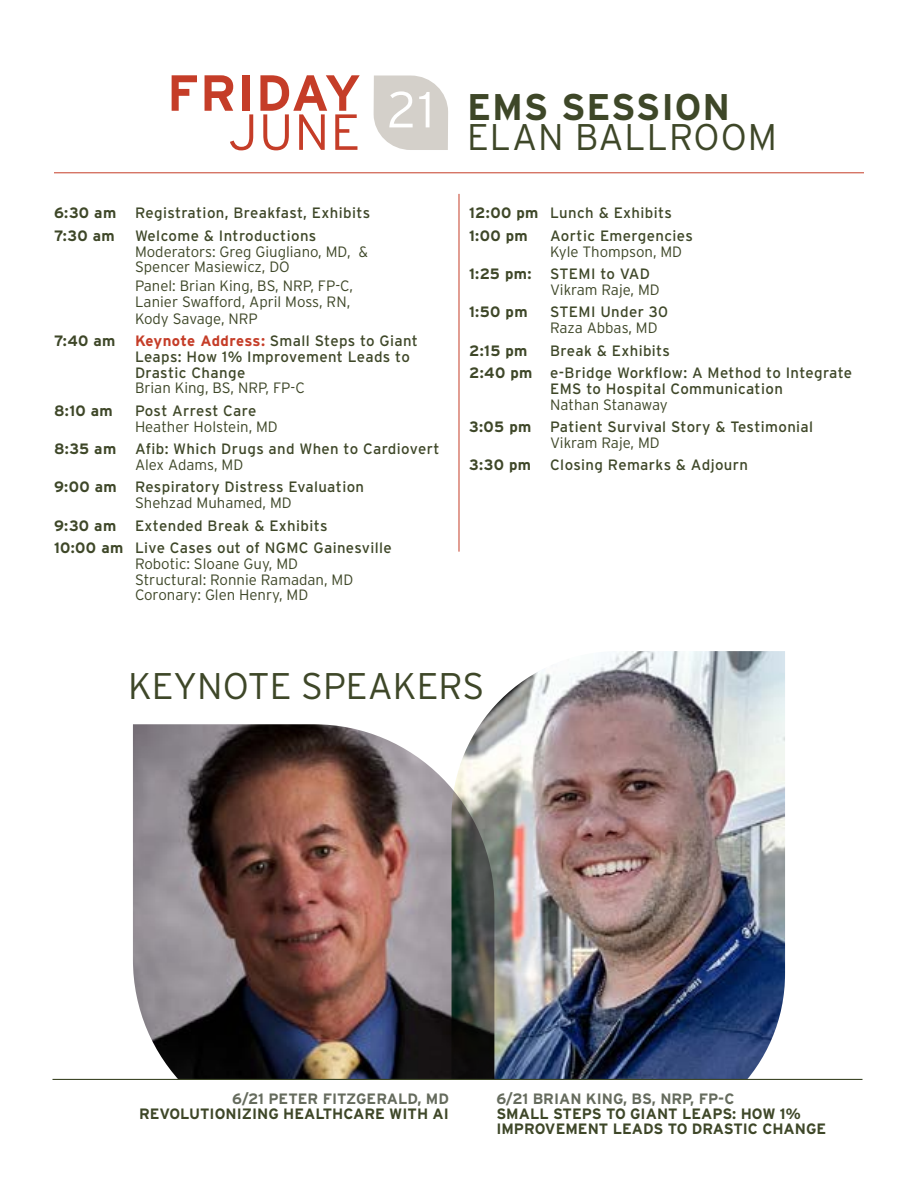
<style>
.page{position:relative;width:918px;height:1188px;background:#fff}
.page>*{position:absolute;margin:0;border:0;box-sizing:border-box;transform-origin:0 0}
.t1{font:700 50.7px "Interstate";letter-spacing:.025em;color:#c53d28}
.t2{font:300 50.7px "Interstate";color:#c53d28}
.t3{font:300 37.05px "Interstate";color:#3e4728}
.t4{font:300 37.05px "Interstate";letter-spacing:.025em;color:#3e4728}
.t5{font:700 37.05px "Interstate";letter-spacing:.025em;color:#3e4728}
.t6{font:15px/22.5px "Interstate";letter-spacing:.025em;color:#3e4728}
.t7{font:300 15px/15.8px "Interstate";color:#3e4728}
.t8{font:700 15px/15px "Interstate";color:#3e4728}
.t9{font:700 15px "Interstate";color:#656b5d}
.s1{font-weight:300;color:#fff}
.s2{font-weight:700;color:#c53d28}
.s3{font-weight:300}
.s4{font-weight:700}
.s5{font-weight:400}
</style>
<div class="page">
<svg style="left:373px;top:76px;width:75px;height:74px;background:#d8d5cf"></svg>
<hr style="left:459px;top:194px;width:1px;height:358px;background:#c53d28">
<hr style="left:54px;top:172px;width:810px;height:1px;background:#c53d28">
<img style="left:480px;top:651px;width:305px;height:428px">
<img style="left:133px;top:724px;width:361px;height:355px">
<hr style="left:52px;top:1079px;width:810px;height:1px;background:#3e4728">
<h1 class="t1" style="left:167px;top:65px;width:269px">FRIDAY <span class="s1">21</span></h1>
<h1 class="t2" style="left:228px;top:104px;width:133px">JUNE</h1>
<p class="t8" style="left:54px;top:205px;width:64px">6:30 am</p>
<p class="t6" style="left:135px;top:202px;width:237px">Registration, Breakfast, Exhibits</p>
<p class="t8" style="left:54px;top:228px;width:62px">7:30 am</p>
<p class="t6" style="left:135px;top:224px;width:183px">Welcome &amp; Introductions</p>
<p class="t7" style="left:135px;top:243px;width:235px">Moderators: Greg Giugliano, MD, &amp;<br>Spencer Masiewicz, DO</p>
<p class="t7" style="left:135px;top:278px;width:220px;line-height:16.2px">Panel: Brian King, BS, NRP, FP-C,<br>Lanier Swafford, April Moss, RN,<br>Kody Savage, NRP</p>
<p class="t8" style="left:54px;top:333px;width:63px">7:40 am</p>
<p class="t6" style="left:135px;top:333px;width:285px;line-height:15.8px"><span class="s2">Keynote Address:</span> Small Steps to Giant<br>Leaps: How 1% Improvement Leads to<br>Drastic Change</p>
<p class="t7" style="left:135px;top:380px;width:171px">Brian King, BS, NRP, FP-C</p>
<p class="t8" style="left:54px;top:403px;width:60px">8:10 am</p>
<p class="t6" style="left:135px;top:399px;width:123px">Post Arrest Care</p>
<p class="t6" style="left:54px;top:415px;width:387px;text-indent:81px"><span class="s3">Heather Holstein, MD<br></span><span class="s4">8:35 am</span> Afib: Which Drugs and When to Cardiovert</p>
<p class="t6" style="left:54px;top:453px;width:312px;text-indent:81px"><span class="s3">Alex Adams, MD<br></span><span class="s4">9:00 am</span> Respiratory Distress Evaluation</p>
<p class="t7" style="left:135px;top:495px;width:158px">Shehzad Muhamed, MD</p>
<p class="t8" style="left:54px;top:518px;width:64px">9:30 am</p>
<p class="t6" style="left:54px;top:514px;width:339px;text-indent:81px">Extended Break &amp; Exhibits<br><span class="s4">10:00 am</span> Live Cases out of NGMC Gainesville</p>
<p class="t7" style="left:135px;top:556px;width:220px">Robotic: Sloane Guy, MD<br>Structural: Ronnie Ramadan, MD<br>Coronary: Glen Henry, MD</p>
<h2 class="t5" style="left:467px;top:87px;width:265px">EMS SESSION</h2>
<h2 class="t4" style="left:467px;top:116px;width:311px">ELAN BALLROOM</h2>
<p class="t6" style="left:469px;top:202px;width:204px"><span class="s4">12:00 pm</span> Lunch &amp; Exhibits<br><span class="s4">1:00 pm</span></p>
<p class="t6" style="left:550px;top:224px;width:144px">Aortic Emergencies</p>
<p class="t7" style="left:469px;top:240px;width:215px;line-height:22.5px;text-indent:81px">Kyle Thompson, MD<br><span class="s4">1:25 pm:</span> <span class="s5">STEMI to VAD</span></p>
<p class="t7" style="left:550px;top:281px;width:111px">Vikram Raje, MD</p>
<p class="t8" style="left:469px;top:304px;width:60px">1:50 pm</p>
<p class="t6" style="left:550px;top:301px;width:120px">STEMI Under 30</p>
<p class="t7" style="left:550px;top:320px;width:109px">Raza Abbas, MD</p>
<p class="t8" style="left:469px;top:343px;width:60px">2:15 pm</p>
<p class="t6" style="left:469px;top:339px;width:385px;text-indent:81px">Break &amp; Exhibits<br><span class="s4">2:40 pm</span> e-Bridge Workflow: A Method to Integrate</p>
<p class="t6" style="left:550px;top:377px;width:234px">EMS to Hospital Communication</p>
<p class="t6" style="left:469px;top:393px;width:346px;text-indent:81px"><span class="s3">Nathan Stanaway<br></span><span class="s4">3:05 pm</span> Patient Survival Story &amp; Testimonial</p>
<p class="t7" style="left:550px;top:434px;width:111px">Vikram Raje, MD</p>
<p class="t8" style="left:469px;top:457px;width:64px">3:30 pm</p>
<p class="t6" style="left:550px;top:454px;width:199px">Closing Remarks &amp; Adjourn</p>
<h2 class="t3" style="left:128px;top:665px;width:358px">KEYNOTE SPEAKERS</h2>
<p class="t9" style="left:232px;top:1090px;width:218px">6/21 PETER FITZGERALD, MD</p>
<p class="t8" style="left:139px;top:1106px;width:311px">REVOLUTIONIZING HEALTHCARE WITH AI</p>
<p class="t9" style="left:496px;top:1090px;width:240px">6/21 BRIAN KING, BS, NRP, FP-C</p>
<p class="t8" style="left:496px;top:1106px;width:331px">SMALL STEPS TO GIANT LEAPS: HOW 1%<br>IMPROVEMENT LEADS TO DRASTIC CHANGE</p>
</div>
